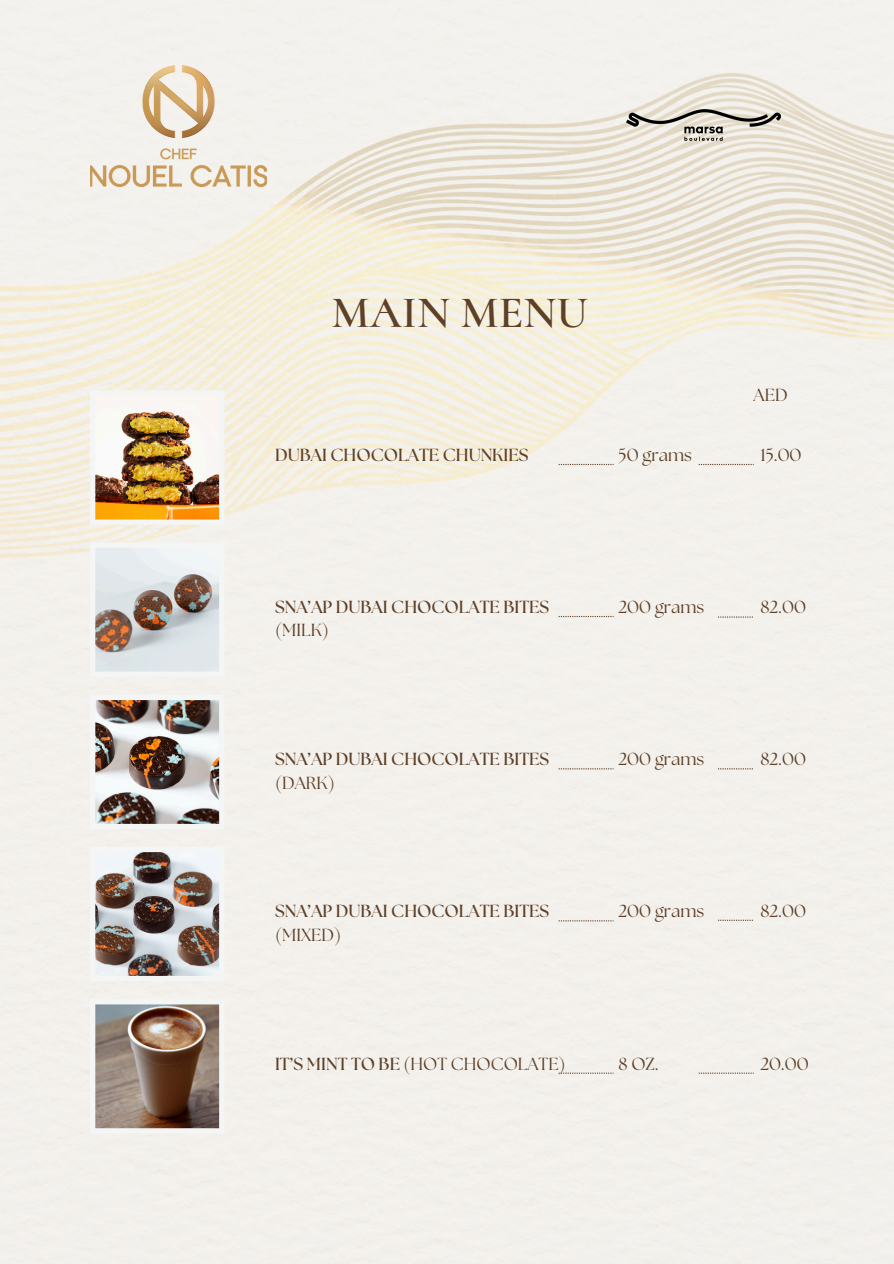
<style>
.page{position:relative;width:894px;height:1264px;background:#fff}
.page>*{position:absolute;margin:0;border:0;box-sizing:border-box;transform-origin:0 0}
.t1{font:600 45px "Cormorant";color:#5e4027}
.t2{font:700 17.4px/23.7px "The Seasons";color:#5e4027}
.t3{font:17.4px "The Seasons";color:#5e4027}
.s1{font-weight:400}
.s2{font-weight:700}
</style>
<div class="page">
<div style="left:0;top:0;width:893px;height:1263px;background:#f3f1ec"></div>
<img style="left:0;top:61px;width:893px;height:515px">
<img style="left:90px;top:66px;width:177px;height:120px">
<img style="left:604px;top:66px;width:199px;height:109px">
<svg style="left:558px;top:464px;width:55px;height:1px"></svg>
<svg style="left:698px;top:464px;width:55px;height:1px"></svg>
<img style="left:90px;top:390px;width:134px;height:135px">
<svg style="left:558px;top:616px;width:55px;height:1px"></svg>
<svg style="left:717px;top:616px;width:35px;height:1px"></svg>
<svg style="left:90px;top:542px;width:134px;height:134px"></svg>
<svg style="left:558px;top:768px;width:55px;height:1px"></svg>
<svg style="left:717px;top:768px;width:35px;height:1px"></svg>
<img style="left:90px;top:694px;width:134px;height:135px">
<svg style="left:558px;top:920px;width:55px;height:1px"></svg>
<svg style="left:717px;top:919px;width:35px;height:1px"></svg>
<img style="left:90px;top:846px;width:134px;height:135px">
<svg style="left:558px;top:1072px;width:55px;height:1px"></svg>
<svg style="left:698px;top:1072px;width:55px;height:1px"></svg>
<img style="left:90px;top:999px;width:134px;height:134px">
<h3 class="t1" style="left:331px;top:286px;width:258px">MAIN MENU</h3>
<p class="t3" style="left:753px;top:387px;width:36px">AED</p>
<p class="t2" style="left:275px;top:444px;width:255px">DUBAI CHOCOLATE CHUNKIES</p>
<p class="t3" style="left:618px;top:447px;width:75px">50 grams</p>
<h1 class="t3" style="left:760px;top:447px;width:43px">15.00</h1>
<h2 class="t2" style="left:275px;top:595px;width:275px">SNA’AP DUBAI CHOCOLATE BITES <span class="s1">(MILK)</span></h2>
<p class="t3" style="left:618px;top:599px;width:87px">200 grams</p>
<p class="t3" style="left:760px;top:599px;width:47px">82.00</p>
<p class="t2" style="left:275px;top:748px;width:275px">SNA’AP DUBAI CHOCOLATE BITES <span class="s1">(DARK)</span></p>
<p class="t3" style="left:618px;top:751px;width:87px">200 grams</p>
<p class="t3" style="left:760px;top:751px;width:47px">82.00</p>
<p class="t2" style="left:275px;top:900px;width:275px">SNA’AP DUBAI CHOCOLATE BITES <span class="s1">(MIXED)</span></p>
<p class="t3" style="left:618px;top:903px;width:87px">200 grams</p>
<p class="t3" style="left:760px;top:903px;width:47px">82.00</p>
<h3 class="t3" style="left:275px;top:1055px;width:292px"><span class="s2">IT’S MINT TO BE</span> (HOT CHOCOLATE)</h3>
<p class="t3" style="left:618px;top:1055px;width:42px">8 OZ.</p>
<p class="t3" style="left:760px;top:1055px;width:50px">20.00</p>
</div>
